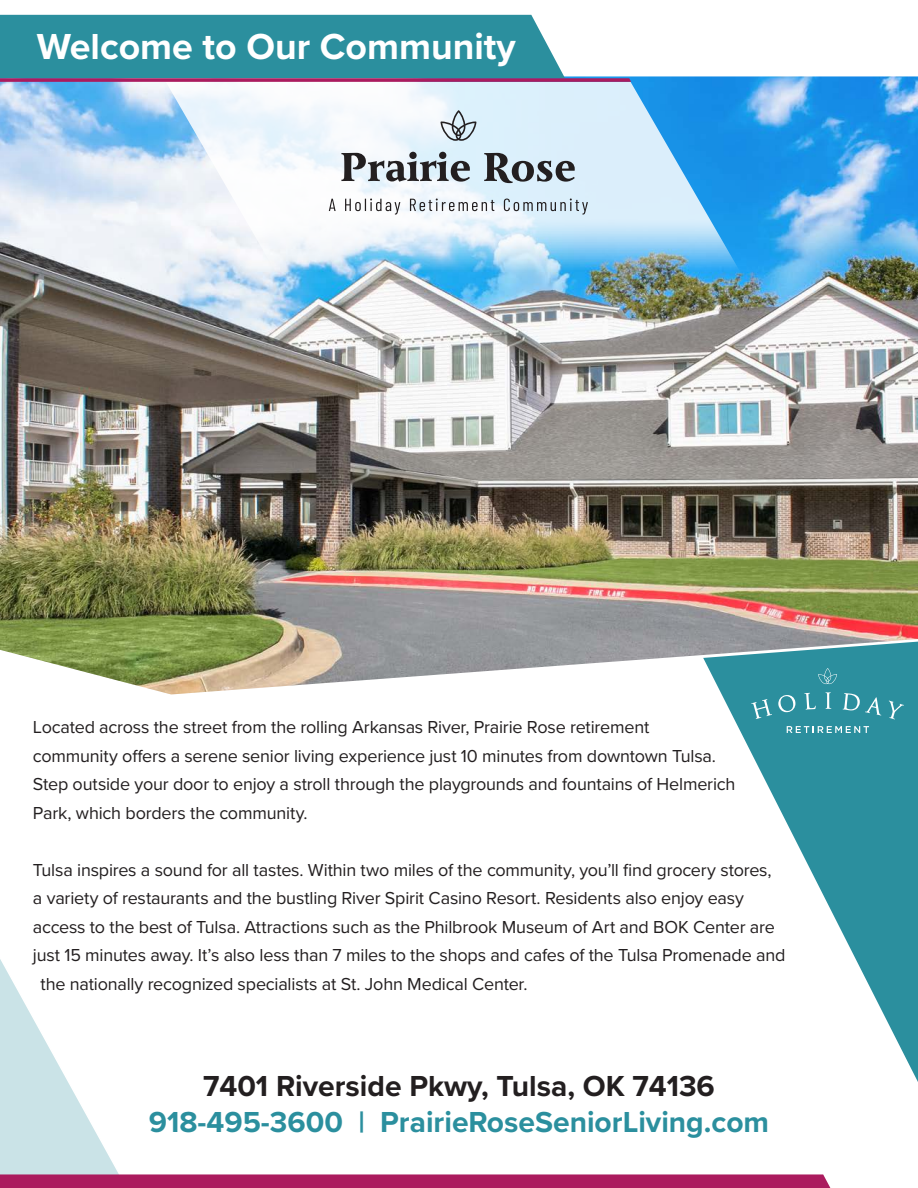
<style>
.page{position:relative;width:918px;height:1188px;background:#fff}
.page>*{position:absolute;margin:0;border:0;box-sizing:border-box;transform-origin:0 0}
.t1{font:700 37.5px "Proxima Nova";color:#fff}
.t2{font:700 30px "Proxima Nova";color:#2b8f9e}
.t3{font:700 30px "Proxima Nova";color:#231f20}
.t4{font:18px/28.5px "Proxima Nova";letter-spacing:-.01em;color:#231f20}
</style>
<div class="page">
<svg style="left:723px;top:698px;width:195px;height:384px;fill:#2b8f9e"></svg>
<img style="left:0;top:76px;width:918px;height:618px">
<svg style="left:0;top:937px;width:830px;height:251px"></svg>
<svg style="left:751px;top:699px;width:21px;height:20px"></svg>
<svg style="left:778px;top:695px;width:17px;height:17px"></svg>
<svg style="left:804px;top:693px;width:12px;height:17px"></svg>
<svg style="left:825px;top:692px;width:6px;height:17px"></svg>
<svg style="left:843px;top:693px;width:38px;height:22px"></svg>
<svg style="left:889px;top:701px;width:15px;height:18px"></svg>
<svg style="left:818px;top:668px;width:19px;height:16px"></svg>
<svg style="left:787px;top:726px;width:82px;height:7px"></svg>
<svg style="left:166px;top:82px;width:584px;height:206px"></svg>
<svg style="left:341px;top:152px;width:234px;height:31px;background:#9ea7ad"></svg>
<svg style="left:329px;top:199px;width:259px;height:16px"></svg>
<svg style="left:441px;top:110px;width:35px;height:31px"></svg>
<svg style="left:0;top:15px;width:631px;height:67px;background:#4b96a6"></svg>
<p class="t1" style="left:37px;top:19px;width:480px">Welcome to Our Community</p>
<p class="t4" style="left:33px;top:712px;width:704px">Located across the street from the rolling Arkansas River, Prairie Rose retirement community offers a serene senior living experience just 10 minutes from downtown Tulsa.<br>Step outside your door to enjoy a stroll through the playgrounds and fountains of Helmerich Park, which borders the community.</p>
<p class="t4" style="left:33px;top:855px;width:740px">Tulsa inspires a sound for all tastes. Within two miles of the community, you’ll find grocery stores,</p>
<p class="t4" style="left:33px;top:883px;width:713px">a variety of restaurants and the bustling River Spirit Casino Resort. Residents also enjoy easy</p>
<p class="t4" style="left:33px;top:912px;width:743px">access to the best of Tulsa. Attractions such as the Philbrook Museum of Art and BOK Center are</p>
<p class="t4" style="left:33px;top:940px;width:754px">just 15 minutes away. It’s also less than 7 miles to the shops and cafes of the Tulsa Promenade and</p>
<p class="t4" style="left:40px;top:969px;width:489px">the nationally recognized specialists at St. John Medical Center.</p>
<p class="t3" style="left:203px;top:1064px;width:513px">7401 Riverside Pkwy, Tulsa, OK 74136</p>
<p class="t2" style="left:149px;top:1100px;width:622px">918-495-3600 | PrairieRoseSeniorLiving.com</p>
</div>
